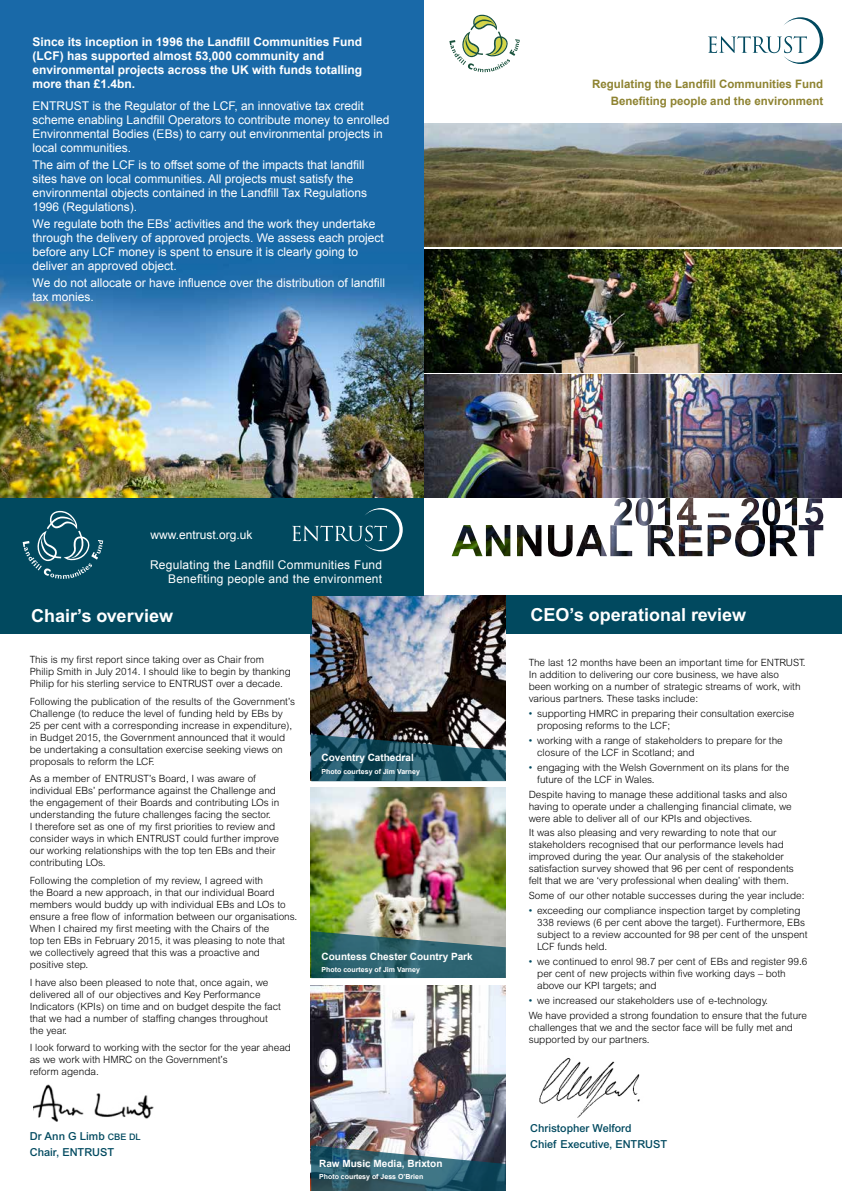
<style>
.page{position:relative;width:842px;height:1191px;background:#fff}
.page>*{position:absolute;margin:0;border:0;box-sizing:border-box;transform-origin:0 0}
.t1{font:700 18px "Arial";color:#fff}
.t2{font:12px/14px "Arial";color:#fff}
.t3{font:700 12px/14px "Arial";color:#fff}
.t4{font:12px/14.4px "Arial";letter-spacing:.02em;color:#fff;text-align:right}
.t5{font:700 11.6px/16.9px "Arial";color:#8e8331;text-align:right}
.t6{font:500 11px/16px "Arial";color:#01495f}
.t7{font:300 10px/12px "Arial";color:#000}
.t8{font:700 10px "Arial";color:#fff}
.t9{font:700 7px "Arial";color:#fff}
.s1{font-size:9px}
.s2{font-weight:400;color:#01495f}
</style>
<div class="page">
<div style="left:454px;top:595px;width:388px;height:39px;background:#01495f"></div>
<img style="left:311px;top:595px;width:195px;height:139px">
<img style="left:311px;top:787px;width:195px;height:144px">
<img style="left:424px;top:124px;width:418px;height:123px">
<img style="left:424px;top:249px;width:418px;height:123px">
<img style="left:424px;top:374px;width:418px;height:124px">
<svg style="left:708px;top:17px;width:115px;height:47px"></svg>
<svg style="left:449px;top:15px;width:71px;height:57px"></svg>
<svg style="left:452px;top:498px;width:371px;height:58px"></svg>
<img style="left:492px;top:524px;width:331px;height:32px">
<img style="left:0;top:0;width:424px;height:497px">
<div style="left:0;top:595px;width:312px;height:39px;background:#01495f"></div>
<div style="left:0;top:497px;width:424px;height:98px;background:#01495f"></div>
<svg style="left:292px;top:508px;width:111px;height:43px"></svg>
<svg style="left:23px;top:511px;width:80px;height:68px"></svg>
<svg style="left:311px;top:734px;width:195px;height:47px;background:#295462"></svg>
<svg style="left:311px;top:931px;width:195px;height:47px;background:#426f75"></svg>
<img style="left:311px;top:985px;width:195px;height:160px">
<svg style="left:311px;top:1145px;width:195px;height:46px;background:#456b79"></svg>
<img style="left:539px;top:1058px;width:101px;height:60px">
<img style="left:33px;top:1084px;width:121px;height:37px">
<p class="t3" style="left:33px;top:35px;width:331px">Since its inception in 1996 the Landfill Communities Fund (LCF) has supported almost 53,000 community and environmental projects across the UK with funds totalling more than £1.4bn.</p>
<p class="t2" style="left:33px;top:99px;width:358px">ENTRUST is the Regulator of the LCF, an innovative tax credit scheme enabling Landfill Operators to contribute money to enrolled Environmental Bodies (EBs) to carry out environmental projects in local communities.</p>
<p class="t2" style="left:33px;top:158px;width:336px">The aim of the LCF is to offset some of the impacts that landfill sites have on local communities. All projects must satisfy the environmental objects contained in the Landfill Tax Regulations 1996 (Regulations).</p>
<p class="t2" style="left:33px;top:217px;width:353px">We regulate both the EBs’ activities and the work they undertake through the delivery of approved projects. We assess each project before any LCF money is spent to ensure it is clearly going to deliver an approved object.</p>
<p class="t2" style="left:33px;top:276px;width:354px">We do not allocate or have influence over the distribution of landfill tax monies.</p>
<p class="t5" style="left:592px;top:76px;width:233px">Regulating the Landfill Communities Fund<br>Benefiting people and the environment</p>
<p class="t2" style="left:150px;top:528px;width:104px">www.entrust.org.uk</p>
<p class="t4" style="left:150px;top:557px;width:234px">Regulating the Landfill Communities Fund<br>Benefiting people and the environment</p>
<h1 class="t1" style="left:31px;top:605px;width:144px">Chair’s overview</h1>
<p class="t7" style="left:30px;top:653px;width:262px">This is my first report since taking over as Chair from<br>Philip Smith in July 2014. I should like to begin by thanking<br>Philip for his sterling service to ENTRUST over a decade.</p>
<p class="t7" style="left:30px;top:695px;width:267px">Following the publication of the results of the Government’s Challenge (to reduce the level of funding held by EBs by 25 per cent with a corresponding increase in expenditure), in Budget 2015, the Government announced that it would be undertaking a consultation exercise seeking views on proposals to reform the LCF.</p>
<p class="t7" style="left:30px;top:772px;width:251px">As a member of ENTRUST’s Board, I was aware of individual EBs’ performance against the Challenge and the engagement of their Boards and contributing LOs in understanding the future challenges facing the sector.<br>I therefore set as one of my first priorities to review and consider ways in which ENTRUST could further improve our working relationships with the top ten EBs and their contributing LOs.</p>
<p class="t7" style="left:30px;top:874px;width:269px">Following the completion of my review, I agreed with<br>the Board a new approach, in that our individual Board members would buddy up with individual EBs and LOs to ensure a free flow of information between our organisations.<br>When I chaired my first meeting with the Chairs of the<br>top ten EBs in February 2015, it was pleasing to note that we collectively agreed that this was a proactive and<br>positive step.</p>
<p class="t7" style="left:30px;top:976px;width:253px">I have also been pleased to note that, once again, we delivered all of our objectives and Key Performance Indicators (KPIs) on time and on budget despite the fact that we had a number of staffing changes throughout the year.</p>
<p class="t7" style="left:30px;top:1042px;width:263px">I look forward to working with the sector for the year ahead as we work with HMRC on the Government’s<br>reform agenda.</p>
<p class="t6" style="left:30px;top:1127px;width:112px">Dr Ann G Limb <span class="s1">CBE DL<br></span>Chair, ENTRUST</p>
<p class="t8" style="left:322px;top:751px;width:94px">Coventry Cathedral</p>
<p class="t9" style="left:322px;top:766px;width:100px">Photo courtesy of Jim Varney</p>
<p class="t8" style="left:322px;top:950px;width:153px">Countess Chester Country Park</p>
<p class="t9" style="left:322px;top:965px;width:100px">Photo courtesy of Jim Varney</p>
<p class="t8" style="left:319px;top:1156px;width:125px">Raw Music Media, Brixton</p>
<p class="t9" style="left:319px;top:1171px;width:106px">Photo courtesy of Jess O’Brien</p>
<h1 class="t1" style="left:531px;top:604px;width:217px">CEO’s operational review</h1>
<p class="t7" style="left:529px;top:656px;width:278px">The last 12 months have been an important time for ENTRUST.<br>In addition to delivering our core business, we have also<br>been working on a number of strategic streams of work, with various partners. These tasks include:</p>
<p class="t7" style="left:537px;top:707px;width:259px;text-indent:-8px"><span class="s2">•</span> supporting HMRC in preparing their consultation exercise proposing reforms to the LCF;</p>
<p class="t7" style="left:537px;top:734px;width:247px;text-indent:-8px"><span class="s2">•</span> working with a range of stakeholders to prepare for the closure of the LCF in Scotland; and</p>
<p class="t7" style="left:537px;top:761px;width:254px;text-indent:-8px"><span class="s2">•</span> engaging with the Welsh Government on its plans for the future of the LCF in Wales.</p>
<p class="t7" style="left:529px;top:788px;width:265px">Despite having to manage these additional tasks and also having to operate under a challenging financial climate, we were able to deliver all of our KPIs and objectives.</p>
<p class="t7" style="left:529px;top:827px;width:267px">It was also pleasing and very rewarding to note that our stakeholders recognised that our performance levels had improved during the year. Our analysis of the stakeholder satisfaction survey showed that 96 per cent of respondents felt that we are ‘very professional when dealing’ with them.</p>
<p class="t7" style="left:529px;top:889px;width:277px">Some of our other notable successes during the year include:</p>
<p class="t7" style="left:537px;top:904px;width:272px;text-indent:-8px"><span class="s2">•</span> exceeding our compliance inspection target by completing 338 reviews (6 per cent above the target). Furthermore, EBs subject to a review accounted for 98 per cent of the unspent LCF funds held.</p>
<p class="t7" style="left:537px;top:955px;width:272px;text-indent:-8px"><span class="s2">•</span> we continued to enrol 98.7 per cent of EBs and register 99.6 per cent of new projects within five working days – both above our KPI targets; and</p>
<p class="t7" style="left:529px;top:993px;width:280px;line-height:14.8px"><span class="s2">•</span> we increased our stakeholders use of e-technology.<br>We have provided a strong foundation to ensure that the future</p>
<p class="t7" style="left:529px;top:1021px;width:266px">challenges that we and the sector face will be fully met and supported by our partners.</p>
<p class="t6" style="left:530px;top:1120px;width:139px">Christopher Welford<br>Chief Executive, ENTRUST</p>
</div>
